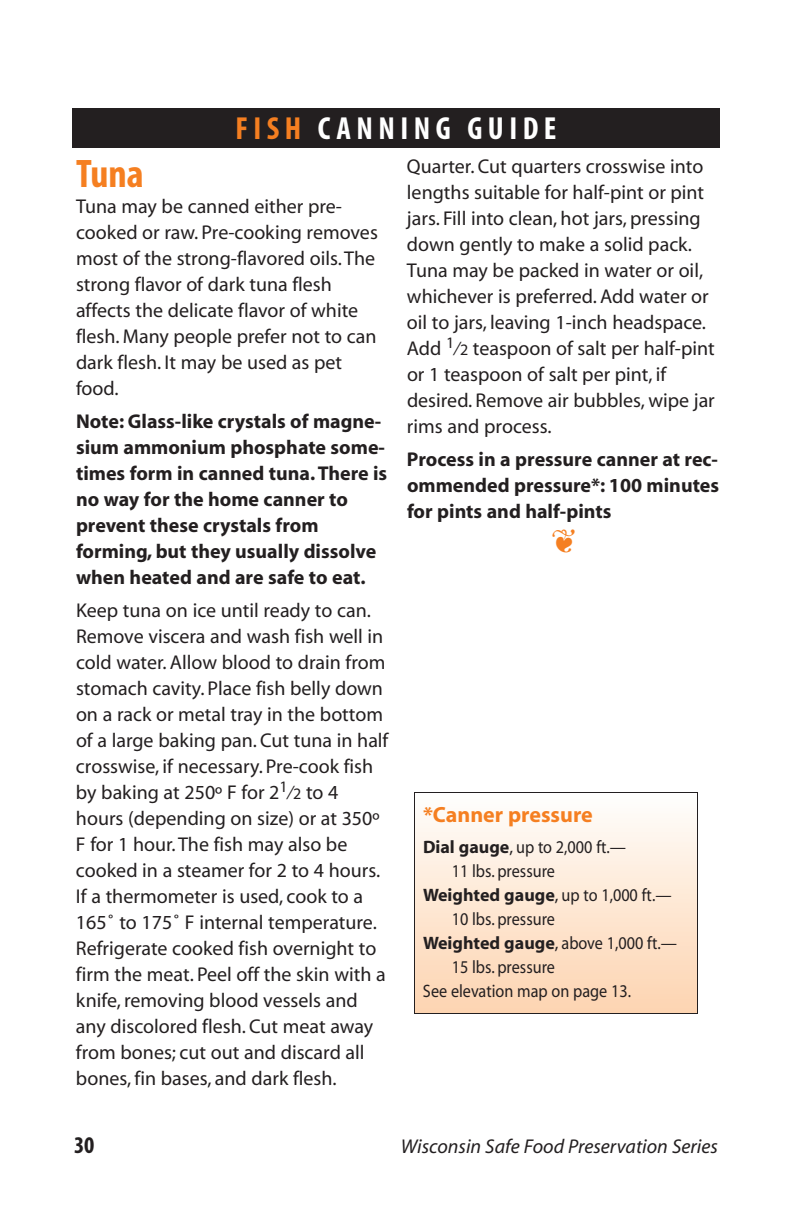
<style>
.page{position:relative;width:792px;height:1224px;background:#fff}
.page>*{position:absolute;margin:0;border:0;box-sizing:border-box;transform-origin:0 0}
.t1{font:700 condensed 40px "Myriad";color:#f57f21}
.t2{font:700 condensed 32px "Myriad";letter-spacing:.17em;color:#fff}
.t3{font:700 condensed 24px "Myriad";color:#231f20}
.t4{font:700 22px "Myriad";color:#f57f21}
.t5{font:20px/26px "Myriad";color:#231f20}
.t6{font:700 20px/26px "Myriad";color:#231f20}
.t7{font:italic 20px "Myriad";color:#231f20}
.t8{font:18px "Myriad";color:#231f20}
.t9{font:18px "Myriad";color:#231f20;scale:.9 1}
.s1{color:#f57f21}
.s2{font-size:16px}
.s3{font-weight:700}
</style>
<div class="page">
<div style="left:72px;top:108px;width:648px;height:39px;background:#231f20"></div>
<div style="left:414px;top:792px;width:284px;height:222px;background:linear-gradient(to bottom,#fefefc,#fdd3b0)"></div>
<div style="left:414px;top:792px;width:284px;height:222px;border:1px solid #231f20"></div>
<h2 class="t2" style="left:235px;top:117px;width:323px"><span class="s1">FISH</span> CANNING GUIDE</h2>
<h1 class="t1" style="left:76px;top:160px;width:69px">Tuna</h1>
<p class="t5" style="left:76px;top:195px;width:303px">Tuna may be canned either pre&shy;cooked or raw. Pre-cooking removes most of the strong-flavored oils.The strong flavor of dark tuna flesh affects the delicate flavor of white flesh. Many people prefer not to can dark flesh. It may be used as pet food.</p>
<p class="t6" style="left:76px;top:410px;width:313px">Note: Glass-like crystals of magne&shy;sium ammonium phosphate some&shy;times form in canned tuna.There is no way for the home canner to prevent these crystals from forming, but they usually dissolve when heated and are safe to eat.</p>
<p class="t5" style="left:76px;top:599px;width:314px">Keep tuna on ice until ready to can.<br>Remove viscera and wash fish well in cold water. Allow blood to drain from stomach cavity. Place fish belly down on a rack or metal tray in the bottom of a large baking pan. Cut tuna in half crosswise, if necessary. Pre-cook fish by baking at 250º F for 2<sup>1</sup>⁄<span class="s2">2</span> to 4 hours (depending on size) or at 350º F for 1 hour.The fish may also be cooked in a steamer for 2 to 4 hours.<br>If a thermometer is used, cook to a 165˚ to 175˚ F internal temperature.<br>Refrigerate cooked fish overnight to firm the meat. Peel off the skin with a knife, removing blood vessels and any discolored flesh. Cut meat away from bones; cut out and discard all bones, fin bases, and dark flesh.</p>
<p class="t5" style="left:407px;top:155px;width:309px">Quarter. Cut quarters crosswise into lengths suitable for half-pint or pint jars. Fill into clean, hot jars, pressing down gently to make a solid pack.<br>Tuna may be packed in water or oil, whichever is preferred. Add water or oil to jars, leaving 1-inch headspace.<br>Add <sup>1</sup>⁄<span class="s2">2</span> teaspoon of salt per half-pint or 1 teaspoon of salt per pint, if desired. Remove air bubbles, wipe jar rims and process.</p>
<p class="t6" style="left:407px;top:448px;width:314px;text-align:justify">Process in a pressure canner at rec&shy;ommended pressure*: 100 minutes for pints and half-pints</p>
<p class="t4" style="left:423px;top:806px;width:171px">*Canner pressure</p>
<p class="t8" style="left:423px;top:840px;width:205px"><span class="s3">Dial gauge</span>, up to 2,000 ft.—</p>
<p class="t9" style="left:452px;top:864px;width:116px">11 lbs. pressure</p>
<p class="t8" style="left:423px;top:888px;width:250px"><span class="s3">Weighted gauge</span>, up to 1,000 ft.—</p>
<p class="t9" style="left:452px;top:912px;width:116px">10 lbs. pressure</p>
<p class="t8" style="left:423px;top:936px;width:256px"><span class="s3">Weighted gauge</span>, above 1,000 ft.—</p>
<p class="t9" style="left:452px;top:960px;width:116px">15 lbs. pressure</p>
<p class="t9" style="left:423px;top:984px;width:233px">See elevation map on page 13.</p>
<p class="t3" style="left:74px;top:1136px;width:22px">30</p>
<p class="t7" style="left:401px;top:1138px;width:319px">Wisconsin Safe Food Preservation Series</p>
</div>
